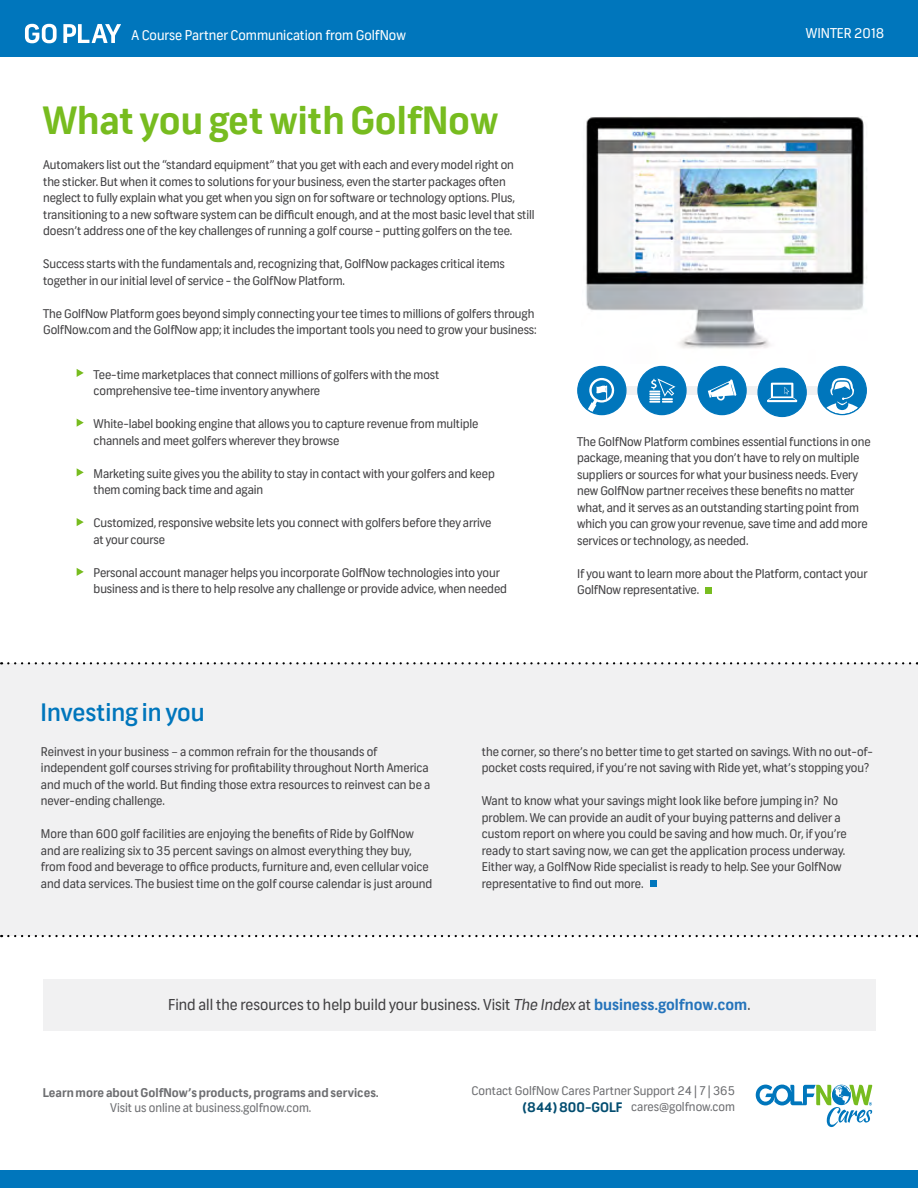
<style>
.page{position:relative;width:918px;height:1188px;background:#fff}
.page>*{position:absolute;margin:0;border:0;box-sizing:border-box;transform-origin:0 0}
.t1{font:700 37.5px "NBCSN Frank";color:#77bc1f}
.t2{font:500 24px "NBCSN Frank";color:#0076bc}
.t3{font:15px "NBCSN Frank";color:#414042}
.t4{font:13.5px "NBCSN Frank";color:#fff}
.t5{font:12px/16.5px "NBCSN Frank";letter-spacing:-.01em;color:#414042}
.t6{font:12px/15.3px "NBCSN Frank";color:#6d6e71;text-align:right}
.t7{font:700 12px "NBCSN Frank";color:#6d6e71}
.s1{font-weight:700;color:#2574bb}
.s2{font-weight:700;font-size:13.2px;color:#034d70}
</style>
<div class="page">
<div style="left:0;top:663px;width:918px;height:273px;background:#f1f1f2"></div>
<svg style="left:1px;top:662px;width:909px;height:2px"></svg>
<svg style="left:1px;top:935px;width:909px;height:2px"></svg>
<div style="left:650px;top:881px;width:7px;height:6px;background:#0076bc"></div>
<div style="left:43px;top:979px;width:833px;height:52px;background:#f1f1f2"></div>
<img style="left:586px;top:117px;width:281px;height:232px">
<div style="left:0;top:1171px;width:918px;height:17px;background:#0076bc"></div>
<svg style="left:706px;top:588px;width:6px;height:6px"></svg>
<div style="left:0;top:0;width:918px;height:57px;background:#0076bc"></div>
<svg style="left:756px;top:1084px;width:117px;height:44px"></svg>
<svg style="left:77px;top:369px;width:7px;height:8px"></svg>
<svg style="left:77px;top:419px;width:7px;height:8px"></svg>
<svg style="left:77px;top:468px;width:7px;height:8px"></svg>
<svg style="left:77px;top:518px;width:7px;height:8px"></svg>
<svg style="left:77px;top:568px;width:7px;height:8px"></svg>
<div style="left:602px;top:386px;width:240px;height:9px;background:#f1f1f2"></div>
<div style="left:578px;top:366px;width:48px;height:49px;background:#0076bc;border-radius:50%"></div>
<svg style="left:586px;top:378px;width:30px;height:36px"></svg>
<div style="left:577px;top:366px;width:50px;height:49px;border:1px solid #0076bc;border-radius:50%"></div>
<div style="left:818px;top:366px;width:48px;height:49px;background:#0076bc;border-radius:50%"></div>
<svg style="left:824px;top:378px;width:36px;height:36px"></svg>
<div style="left:818px;top:366px;width:49px;height:49px;border:1px solid #0076bc;border-radius:50%"></div>
<div style="left:638px;top:366px;width:48px;height:49px;background:#0076bc;border-radius:50%"></div>
<div style="left:637px;top:366px;width:50px;height:49px;border:1px solid #0076bc;border-radius:50%"></div>
<svg style="left:649px;top:378px;width:26px;height:25px"></svg>
<div style="left:698px;top:366px;width:48px;height:49px;background:#0076bc;border-radius:50%"></div>
<div style="left:697px;top:366px;width:50px;height:49px;border:1px solid #0076bc;border-radius:50%"></div>
<svg style="left:708px;top:379px;width:28px;height:22px"></svg>
<div style="left:758px;top:368px;width:48px;height:48px;background:#0076bc;border-radius:50%"></div>
<div style="left:757px;top:368px;width:50px;height:49px;border:1px solid #0076bc;border-radius:50%"></div>
<svg style="left:767px;top:383px;width:30px;height:19px"></svg>
<svg style="left:25px;top:24px;width:32px;height:19px"></svg>
<svg style="left:63px;top:24px;width:58px;height:19px"></svg>
<p class="t4" style="left:131px;top:27px;width:276px">A Course Partner Communication from GolfNow</p>
<p class="t4" style="left:806px;top:25px;width:80px">WINTER 2018</p>
<h1 class="t1" style="left:43px;top:97px;width:457px">What you get with GolfNow</h1>
<p class="t5" style="left:43px;top:157px;width:493px">Automakers list out the “standard equipment” that you get with each and every model right on<br>the sticker. But when it comes to solutions for your business, even the starter packages often neglect to fully explain what you get when you sign on for software or technology options. Plus, transitioning to a new software system can be difficult enough, and at the most basic level that still doesn’t address one of the key challenges of running a golf course - putting golfers on the tee.</p>
<p class="t5" style="left:43px;top:256px;width:463px">Success starts with the fundamentals and, recognizing that, GolfNow packages critical items together in our initial level of service - the GolfNow Platform.</p>
<p class="t5" style="left:43px;top:306px;width:495px">The GolfNow Platform goes beyond simply connecting your tee times to millions of golfers through<br>GolfNow.com and the GolfNow app; it includes the important tools you need to grow your business:</p>
<p class="t5" style="left:94px;top:366px;width:347px">Tee-time marketplaces that connect millions of golfers with the most comprehensive tee-time inventory anywhere</p>
<p class="t5" style="left:94px;top:416px;width:386px">White-label booking engine that allows you to capture revenue from multiple channels and meet golfers wherever they browse</p>
<p class="t5" style="left:94px;top:465px;width:403px">Marketing suite gives you the ability to stay in contact with your golfers and keep them coming back time and again</p>
<p class="t5" style="left:94px;top:515px;width:399px">Customized, responsive website lets you connect with golfers before they arrive at your course</p>
<p class="t5" style="left:94px;top:564px;width:415px">Personal account manager helps you incorporate GolfNow technologies into your business and is there to help resolve any challenge or provide advice, when needed</p>
<p class="t5" style="left:577px;top:433px;width:295px">The GolfNow Platform combines essential functions in one package, meaning that you don’t have to rely on multiple suppliers or sources for what your business needs. Every new GolfNow partner receives these benefits no matter what, and it serves as an outstanding starting point from which you can grow your revenue, save time and add more services or technology, as needed.</p>
<p class="t5" style="left:577px;top:565px;width:292px">If you want to learn more about the Platform, contact your<br>GolfNow representative.</p>
<h2 class="t2" style="left:40px;top:698px;width:166px">Investing in you</h2>
<p class="t5" style="left:41px;top:743px;width:391px">Reinvest in your business – a common refrain for the thousands of independent golf courses striving for profitability throughout North America and much of the world. But finding those extra resources to reinvest can be a never-ending challenge.</p>
<p class="t5" style="left:41px;top:826px;width:393px">More than 600 golf facilities are enjoying the benefits of Ride by GolfNow and are realizing six to 35 percent savings on almost everything they buy, from food and beverage to office products, furniture and, even cellular voice and data services. The busiest time on the golf course calendar is just around</p>
<p class="t5" style="left:482px;top:743px;width:393px">the corner, so there’s no better time to get started on savings. With no out-of&shy;pocket costs required, if you’re not saving with Ride yet, what’s stopping you?</p>
<p class="t5" style="left:482px;top:793px;width:367px">Want to know what your savings might look like before jumping in? No problem. We can provide an audit of your buying patterns and deliver a custom report on where you could be saving and how much. Or, if you’re ready to start saving now, we can get the application process underway.<br>Either way, a GolfNow Ride specialist is ready to help. See your GolfNow representative to find out more.</p>
<p class="t3" style="left:168px;top:995px;width:584px">Find all the resources to help build your business. Visit The Index at <span class="s1">business.golfnow.com</span>.</p>
<p class="t7" style="left:43px;top:1085px;width:338px">Learn more about GolfNow’s products, programs and services.</p>
<p class="t6" style="left:110px;top:1101px;width:203px">Visit us online at business.golfnow.com.</p>
<p class="t6" style="left:472px;top:1084px;width:265px">Contact GolfNow Cares Partner Support 24 | 7 | 365 <span class="s2">(844) 800-GOLF</span> cares@golfnow.com</p>
</div>
